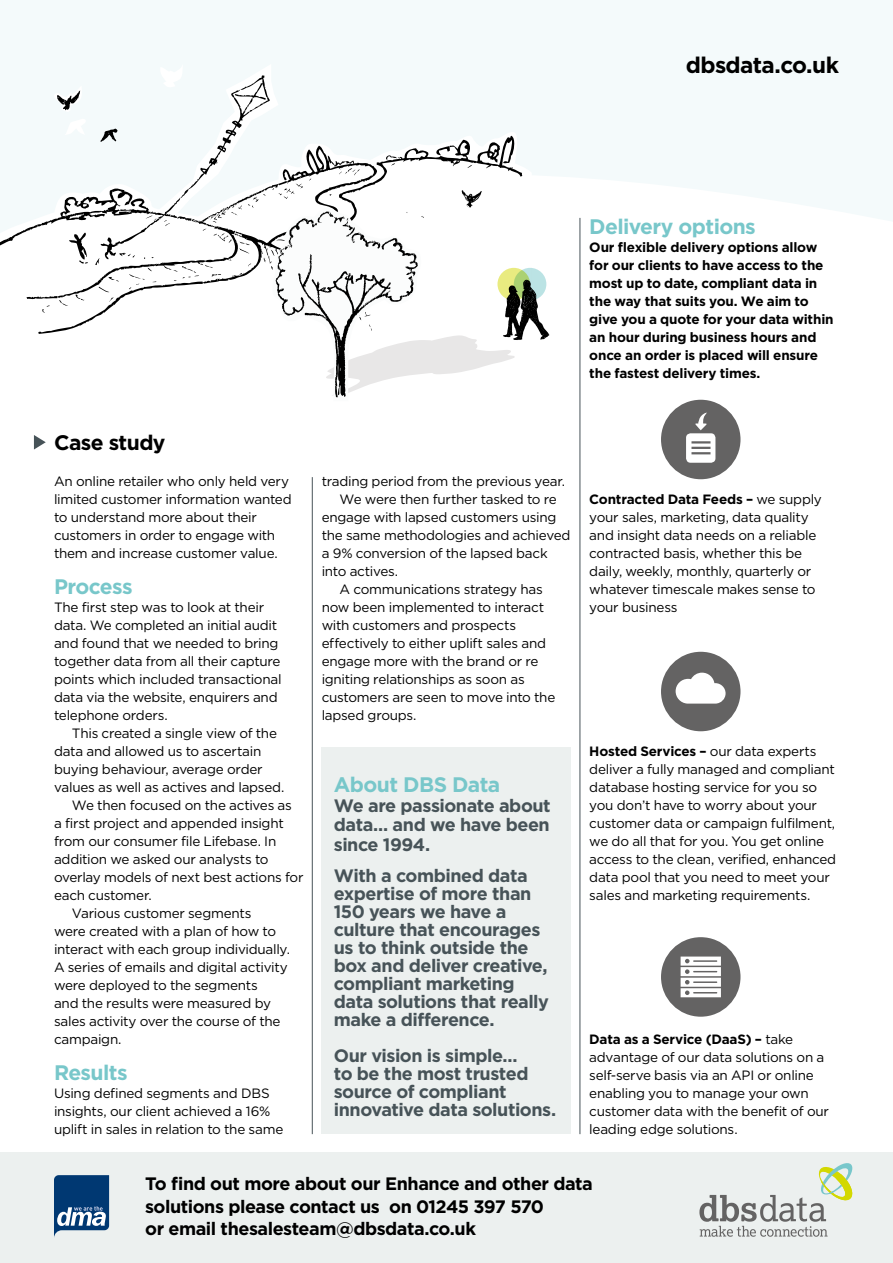
<style>
.page{position:relative;width:893px;height:1263px;background:#fff}
.page>*{position:absolute;margin:0;border:0;box-sizing:border-box;transform-origin:0 0}
.dbs_body_text{font:700 22.5px "Gotham";letter-spacing:-.03em;color:#000}
.dbs_blue_subhead{font:700 21px "Gotham";letter-spacing:-.03em;color:#78c7ca}
.dbs_blue_subhead-2{font:700 21px "Gotham";letter-spacing:-.025em;color:#000}
.dbs_blue_subhead-3{font:700 18px/18px "Gotham";letter-spacing:-.025em;color:#475358}
.dbs_body_text-2{font:700 18px/22.5px "Gotham";letter-spacing:-.025em;color:#000}
.dbs_body_text-3{font:13.5px/18px "Gotham";letter-spacing:-.02em;color:#000}
.dbs_body_text_indent{font:13.5px/18px "Gotham";letter-spacing:-.02em;color:#000}
.dbs_body_text-4{font:700 13.5px/18px "Gotham";letter-spacing:-.015em;color:#000}
.s1{font-weight:700}
</style>
<div class="page">
<div style="left:0;top:1152px;width:893px;height:111px;background:#ecf0ef"></div>
<svg style="left:699px;top:1163px;width:153px;height:74px"></svg>
<svg style="left:54px;top:1175px;width:55px;height:63px;background:#406994"></svg>
<hr style="left:312px;top:477px;width:1px;height:657px;background:#475358">
<hr style="left:580px;top:218px;width:1px;height:916px;background:#475358">
<div style="left:322px;top:747px;width:249px;height:387px;background:#ecf0ef"></div>
<svg style="left:0;top:0;width:893px;height:383px;fill:#f4fafb"></svg>
<svg style="left:0;top:64px;width:552px;height:334px"></svg>
<svg style="left:497px;top:268px;width:33px;height:32px"></svg>
<svg style="left:514px;top:268px;width:32px;height:32px"></svg>
<div style="left:661px;top:652px;width:79px;height:79px;background:#646363;border-radius:50%"></div>
<svg style="left:676px;top:673px;width:50px;height:31px"></svg>
<div style="left:661px;top:400px;width:79px;height:79px;background:#646363;border-radius:50%"></div>
<svg style="left:686px;top:413px;width:29px;height:50px"></svg>
<div style="left:661px;top:937px;width:79px;height:80px;background:#646363;border-radius:50%"></div>
<svg style="left:681px;top:956px;width:40px;height:41px;background:#d8d8d8"></svg>
<svg style="left:34px;top:435px;width:12px;height:14px"></svg>
<p class="dbs_body_text" style="left:686px;top:52px;width:155px">dbsdata.co.uk</p>
<p class="dbs_blue_subhead" style="left:589px;top:214px;width:168px">Delivery options</p>
<p class="dbs_body_text-4" style="left:589px;top:238px;width:246px">Our flexible delivery options allow for our clients to have access to the most up to date, compliant data in the way that suits you. We aim to give you a quote for your data within an hour during business hours and once an order is placed will ensure the fastest delivery times.</p>
<p class="dbs_blue_subhead-2" style="left:54px;top:430px;width:113px">Case study</p>
<p class="dbs_body_text-3" style="left:54px;top:472px;width:239px">An online retailer who only held very limited customer information wanted to understand more about their customers in order to engage with them and increase customer value.</p>
<p class="dbs_blue_subhead" style="left:54px;top:574px;width:80px">Process</p>
<p class="dbs_body_text-3" style="left:54px;top:598px;width:229px">The first step was to look at their data. We completed an initial audit and found that we needed to bring together data from all their capture points which included transactional data via the website, enquirers and telephone orders.</p>
<p class="dbs_body_text_indent" style="left:54px;top:724px;width:232px;text-indent:18px">This created a single view of the data and allowed us to ascertain buying behaviour, average order values as well as actives and lapsed.</p>
<p class="dbs_body_text_indent" style="left:54px;top:796px;width:251px;text-indent:18px">We then focused on the actives as<br>a first project and appended insight from our consumer file Lifebase. In addition we asked our analysts to overlay models of next best actions for each customer.</p>
<p class="dbs_body_text_indent" style="left:54px;top:904px;width:237px;text-indent:18px">Various customer segments<br>were created with a plan of how to interact with each group individually.<br>A series of emails and digital activity were deployed to the segments<br>and the results were measured by sales activity over the course of the campaign.</p>
<p class="dbs_blue_subhead" style="left:54px;top:1060px;width:75px">Results</p>
<p class="dbs_body_text-3" style="left:54px;top:1084px;width:231px">Using defined segments and DBS insights, our client achieved a 16% uplift in sales in relation to the same</p>
<p class="dbs_body_text-3" style="left:322px;top:472px;width:245px">trading period from the previous year.</p>
<p class="dbs_body_text_indent" style="left:322px;top:490px;width:250px;text-indent:18px">We were then further tasked to re engage with lapsed customers using the same methodologies and achieved a 9% conversion of the lapsed back into actives.</p>
<p class="dbs_body_text_indent" style="left:322px;top:580px;width:235px;text-indent:18px">A communications strategy has now been implemented to interact with customers and prospects effectively to either uplift sales and engage more with the brand or re igniting relationships as soon as customers are seen to move into the lapsed groups.</p>
<p class="dbs_blue_subhead" style="left:334px;top:772px;width:168px">About DBS Data</p>
<p class="dbs_blue_subhead-3" style="left:334px;top:795px;width:218px;line-height:19.5px;text-align:justify">We are passionate about data... and we have been since 1994.</p>
<p class="dbs_blue_subhead-3" style="left:334px;top:866px;width:217px">With a combined data expertise of more than<br>150 years we have a culture that encourages us to think outside the box and deliver creative, compliant marketing data solutions that really make a difference.</p>
<p class="dbs_blue_subhead-3" style="left:334px;top:1046px;width:224px">Our vision is simple...<br>to be the most trusted source of compliant innovative data solutions.</p>
<p class="dbs_body_text-3" style="left:589px;top:490px;width:234px"><span class="s1">Contracted Data Feeds –</span> we supply your sales, marketing, data quality and insight data needs on a reliable contracted basis, whether this be daily, weekly, monthly, quarterly or whatever timescale makes sense to your business</p>
<p class="dbs_body_text-3" style="left:589px;top:742px;width:248px"><span class="s1">Hosted Services –</span> our data experts deliver a fully managed and compliant database hosting service for you so you don’t have to worry about your customer data or campaign fulfilment, we do all that for you. You get online access to the clean, verified, enhanced data pool that you need to meet your sales and marketing requirements.</p>
<p class="dbs_body_text-3" style="left:589px;top:1030px;width:241px"><span class="s1">Data as a Service (DaaS) –</span> take advantage of our data solutions on a self-serve basis via an API or online enabling you to manage your own customer data with the benefit of our leading edge solutions.</p>
<p class="dbs_body_text-2" style="left:145px;top:1172px;width:449px">To find out more about our Enhance and other data solutions please contact us on 01245 397 570<br>or email thesalesteam@dbsdata.co.uk</p>
</div>
